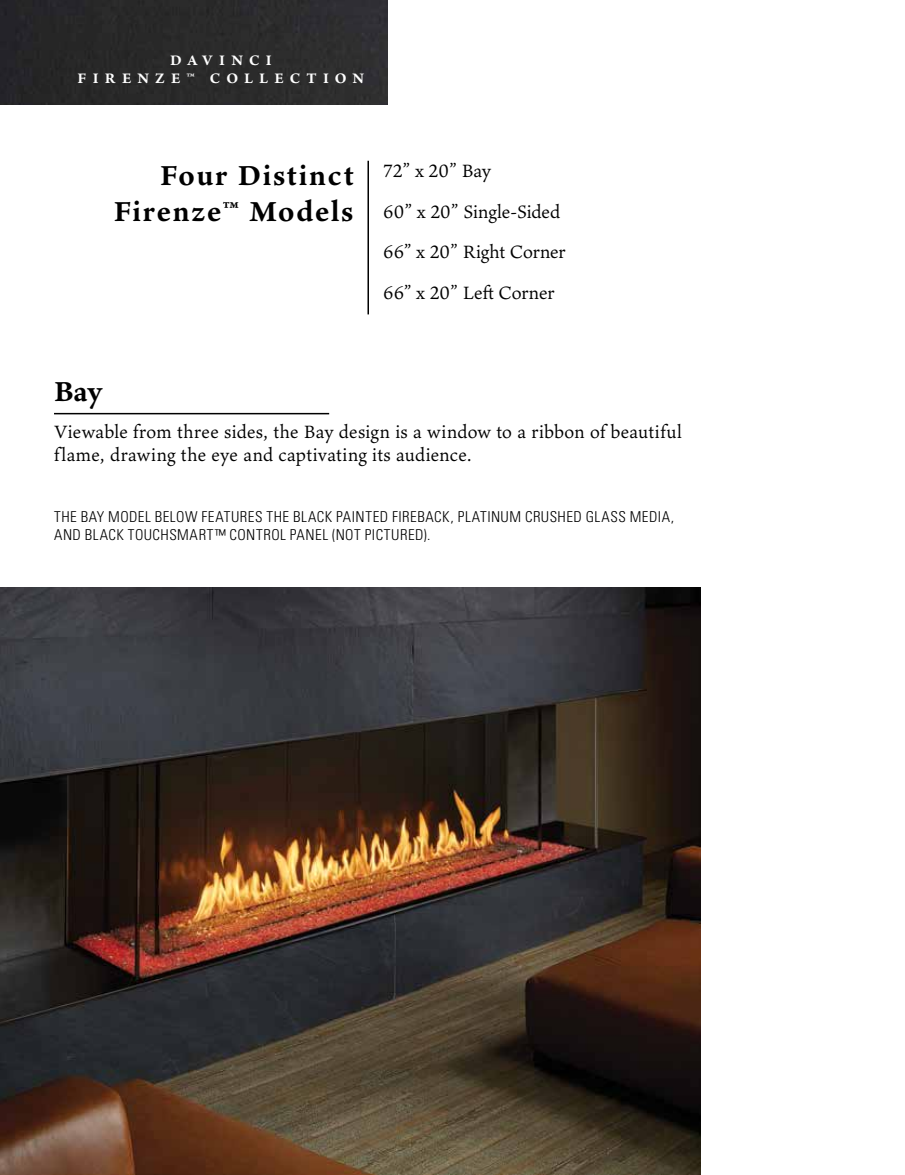
<style>
.page{position:relative;width:905px;height:1175px;background:#fff}
.page>*{position:absolute;margin:0;border:0;box-sizing:border-box;transform-origin:0 0}
.t1{font:700 30px/36px "Ten Oldstyle";letter-spacing:.06em;color:#000;text-align:right}
.t2{font:19.5px/40.5px "Ten Oldstyle";letter-spacing:.01em;color:#000}
.t3{font:300 condensed 15px/18px "Univers LT Std";letter-spacing:.03em;color:#000}
.t4{font:700 15px/18.6px "Ten Oldstyle";letter-spacing:.415em;color:#fff;text-align:center}
</style>
<div class="page">
<img style="left:0;top:587px;width:700px;height:587px">
<hr style="left:367px;top:161px;width:2px;height:153px;background:#000">
<hr style="left:54px;top:413px;width:275px;height:1px;background:#000">
<img style="left:0;top:0;width:387px;height:105px">
<p class="t4" style="left:78px;top:50px;width:288px">DAVINCI<br>FIRENZE™ COLLECTION</p>
<h1 class="t1" style="left:114px;top:156px;width:241px">Four Distinct<br>Firenze™ Models</h1>
<p class="t2" style="left:383px;top:150px;width:184px">72” x 20” Bay<br>60” x 20” Single-Sided<br>66” x 20” Right Corner<br>66” x 20” Left Corner</p>
<h1 class="t1" style="left:54px;top:372px;width:50px">Bay</h1>
<p class="t2" style="left:54px;top:419px;width:629px;line-height:23.4px">Viewable from three sides, the Bay design is a window to a ribbon of beautiful flame, drawing the eye and captivating its audience.</p>
<p class="t3" style="left:54px;top:508px;width:621px">THE BAY MODEL BELOW FEATURES THE BLACK PAINTED FIREBACK, PLATINUM CRUSHED GLASS MEDIA,<br>AND BLACK TOUCHSMART™ CONTROL PANEL (NOT PICTURED).</p>
</div>
